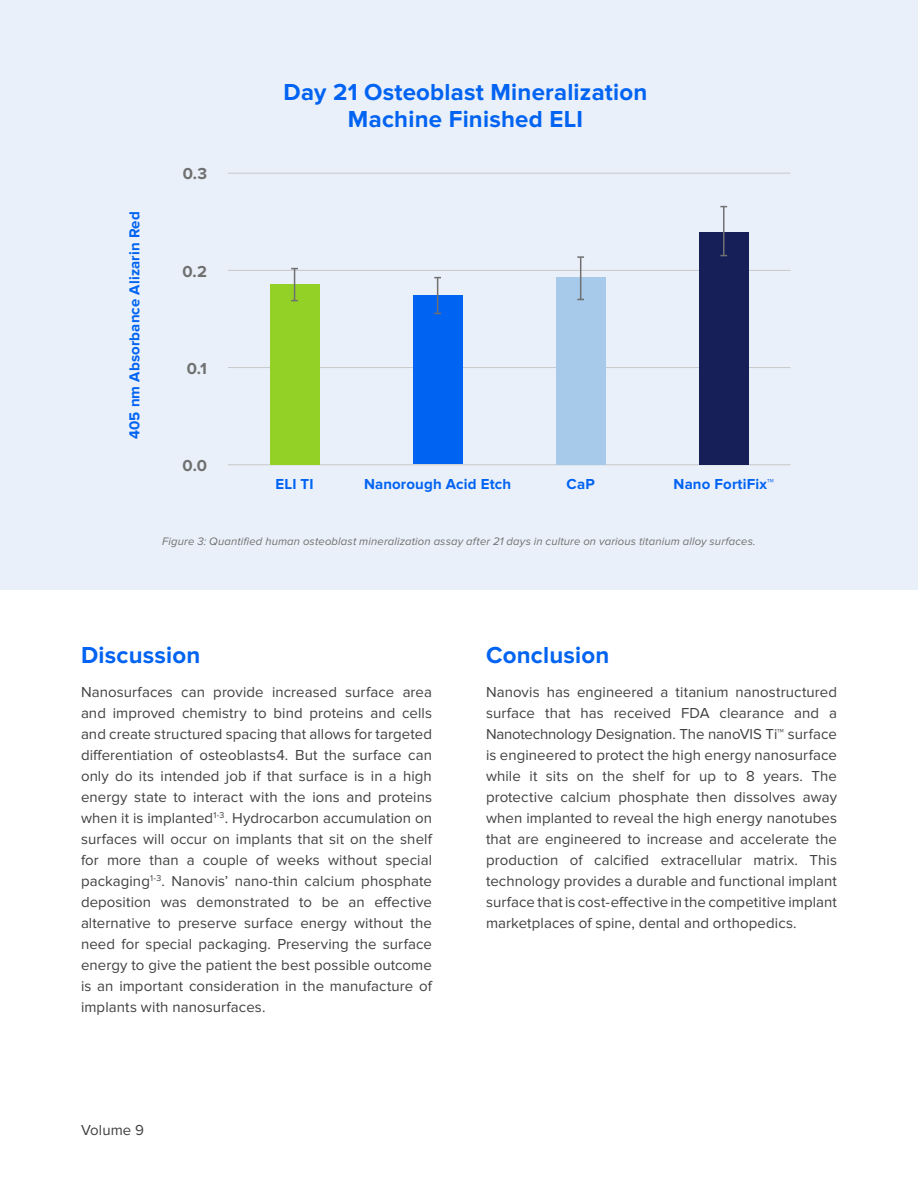
<style>
.page{position:relative;width:918px;height:1188px;background:#fff}
.page>*{position:absolute;margin:0;border:0;box-sizing:border-box;transform-origin:0 0}
.t1{font:700 24px/27px "Proxima Nova";letter-spacing:.01em;color:#0063f2;text-align:center}
.t2{font:700 16.5px "Proxima Nova";color:#6f7070}
.t3{font:15px/21px "Proxima Nova";letter-spacing:.005em;color:#414042;text-align:justify}
.t4{font:700 15px "Proxima Nova";letter-spacing:.01em;color:#0063f2}
.t5{font:italic 11.25px "Proxima Nova";letter-spacing:.015em;color:#707070}
</style>
<div class="page">
<div style="left:0;top:0;width:918px;height:590px;background:#eaf0f9"></div>
<hr style="left:228px;top:464px;width:562px;height:1px;background:#c7c8ca">
<hr style="left:228px;top:367px;width:562px;height:1px;background:#c7c8ca">
<hr style="left:228px;top:270px;width:562px;height:1px;background:#c7c8ca">
<hr style="left:228px;top:173px;width:562px;height:1px;background:#c7c8ca">
<div style="left:270px;top:284px;width:49px;height:180px;background:#94d126"></div>
<hr style="left:294px;top:269px;width:1px;height:32px;background:#6f7070">
<div style="left:413px;top:295px;width:49px;height:169px;background:#0063f2"></div>
<hr style="left:437px;top:278px;width:1px;height:36px;background:#6f7070">
<div style="left:556px;top:277px;width:49px;height:187px;background:#a7c9ea"></div>
<hr style="left:580px;top:257px;width:1px;height:42px;background:#6f7070">
<svg style="left:577px;top:256px;width:7px;height:2px"></svg>
<div style="left:699px;top:232px;width:49px;height:232px;background:#171f59"></div>
<hr style="left:723px;top:207px;width:2px;height:49px;background:#6f7070">
<p class="t4" style="left:126px;top:439px;width:229px;rotate:-90deg">405 nm Absorbance Alizarin Red</p>
<p class="t2" style="left:183px;top:164px;width:26px">0.3</p>
<p class="t2" style="left:182px;top:262px;width:26px">0.2</p>
<p class="t2" style="left:187px;top:359px;width:22px">0.1</p>
<p class="t2" style="left:183px;top:456px;width:26px">0.0</p>
<h1 class="t1" style="left:284px;top:79px;width:366px">Day 21 Osteoblast Mineralization<br>Machine Finished ELI</h1>
<p class="t4" style="left:276px;top:476px;width:40px">ELI TI</p>
<p class="t4" style="left:364px;top:476px;width:149px">Nanorough Acid Etch</p>
<p class="t4" style="left:567px;top:476px;width:30px">CaP</p>
<p class="t4" style="left:674px;top:476px;width:102px">Nano FortiFix™</p>
<p class="t5" style="left:162px;top:536px;width:595px">Figure 3: Quantified human osteoblast mineralization assay after 21 days in culture on various titanium alloy surfaces.</p>
<h1 class="t1" style="left:81px;top:642px;width:121px">Discussion</h1>
<p class="t3" style="left:81px;top:682px;width:353px">Nanosurfaces can provide increased surface area and improved chemistry to bind proteins and cells and create structured spacing that allows for targeted differentiation of osteoblasts4. But the surface can only do its intended job if that surface is in a high energy state to interact with the ions and proteins when it is implanted<sup>1-3</sup>. Hydrocarbon accumulation on surfaces will occur on implants that sit on the shelf for more than a couple of weeks without special packaging<sup>1-3</sup>. Nanovis’ nano-thin calcium phosphate deposition was demonstrated to be an effective alternative to preserve surface energy without the need for special packaging. Preserving the surface energy to give the patient the best possible outcome is an important consideration in the manufacture of implants with nanosurfaces.</p>
<p class="t3" style="left:81px;top:1119px;width:65px">Volume 9</p>
<h1 class="t1" style="left:486px;top:642px;width:125px">Conclusion</h1>
<p class="t3" style="left:486px;top:682px;width:353px">Nanovis has engineered a titanium nanostructured surface that has received FDA clearance and a Nanotechnology Designation. The nanoVIS Ti™ surface is engineered to protect the high energy nanosurface while it sits on the shelf for up to 8 years. The protective calcium phosphate then dissolves away when implanted to reveal the high energy nanotubes that are engineered to increase and accelerate the production of calcified extracellular matrix. This technology provides a durable and functional implant surface that is cost-effective in the competitive implant marketplaces of spine, dental and orthopedics.</p>
</div>
